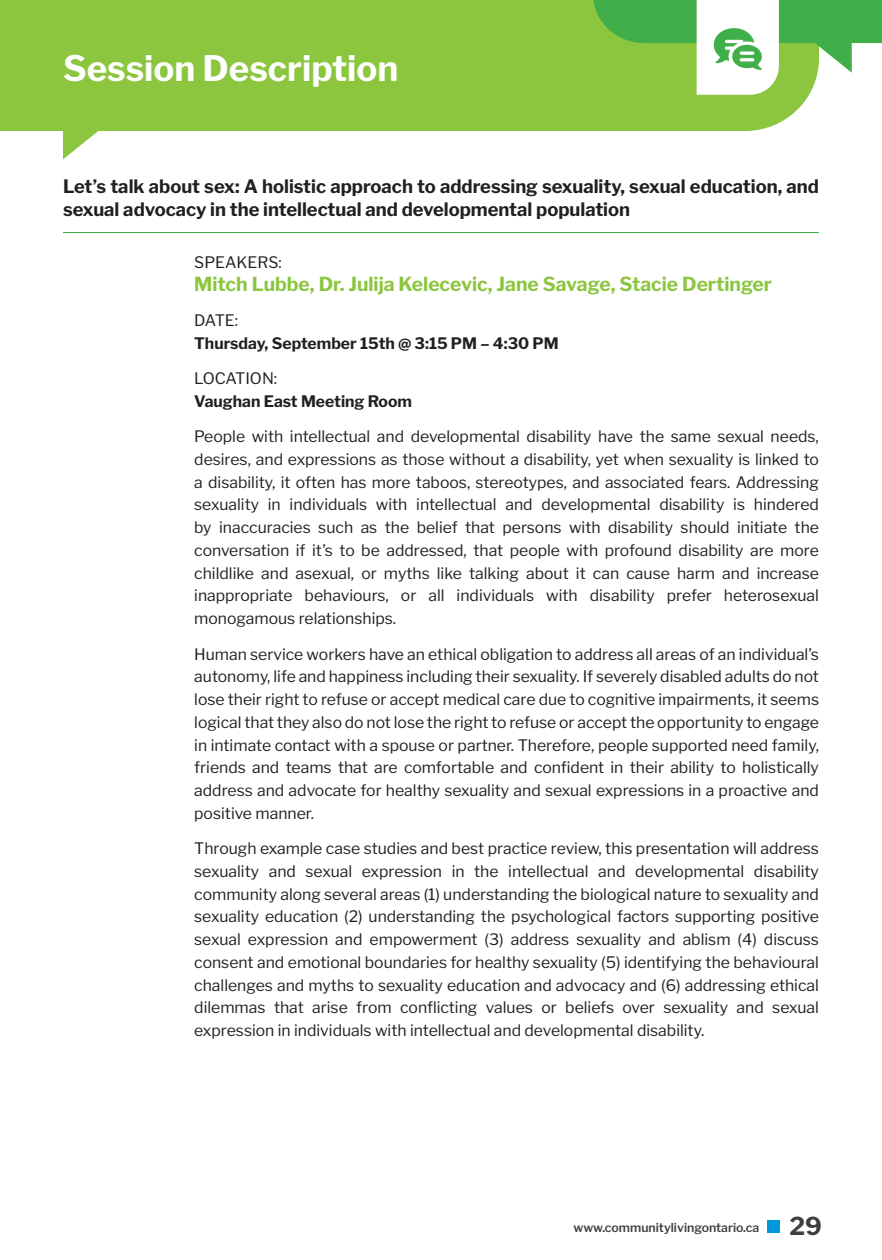
<style>
.page{position:relative;width:882px;height:1260px;background:#fff}
.page>*{position:absolute;margin:0;border:0;box-sizing:border-box;transform-origin:0 0}
.t1{font:700 35px "Libre Franklin";color:#fff}
.COLUMN_1{font:700 19.25px "Libre Franklin";color:#8bc63e}
.COLUMN_1-2{font:700 18.38px/22.8px "Libre Franklin";color:#231f20}
.COLUMN_1-3{font:15.75px/22.8px "Libre Franklin";color:#231f20;text-align:justify}
.COLUMN_1-4{font:700 15.75px/22.8px "Libre Franklin";color:#231f20}
.t2{font:600 12.25px "Libre Franklin";color:#413f41}
.s1{font-weight:400}
.s2{font-weight:700;font-size:24.5px;color:#3e3e3f}
</style>
<div class="page">
<div style="left:0;top:0;width:809px;height:131px;background:#8bc63e"></div>
<svg style="left:63px;top:105px;width:67px;height:54px"></svg>
<svg style="left:593px;top:0;width:289px;height:95px"></svg>
<hr style="left:63px;top:232px;width:756px;height:1px;background:#40ae49">
<div style="left:767px;top:1220px;width:13px;height:13px;background:#0097db"></div>
<p class="t1" style="left:63px;top:41px;width:337px">Session Description</p>
<p class="COLUMN_1-2" style="left:63px;top:174px;width:758px">Let’s talk about sex: A holistic approach to addressing sexuality, sexual education, and sexual advocacy in the intellectual and developmental population</p>
<p class="COLUMN_1-3" style="left:194px;top:249px;width:89px">SPEAKERS:</p>
<p class="COLUMN_1" style="left:194px;top:269px;width:579px">Mitch Lubbe, Dr. Julija Kelecevic, Jane Savage, Stacie Dertinger</p>
<p class="COLUMN_1-4" style="left:194px;top:307px;width:366px"><span class="s1">DATE:<br></span>Thursday, September 15th @ 3:15 PM – 4:30 PM</p>
<p class="COLUMN_1-4" style="left:194px;top:366px;width:219px"><span class="s1">LOCATION:<br></span>Vaughan East Meeting Room</p>
<p class="COLUMN_1-3" style="left:194px;top:424px;width:626px">People with intellectual and developmental disability have the same sexual needs, desires, and expressions as those without a disability, yet when sexuality is linked to a disability, it often has more taboos, stereotypes, and associated fears. Addressing sexuality in individuals with intellectual and developmental disability is hindered by inaccuracies such as the belief that persons with disability should initiate the conversation if it’s to be addressed, that people with profound disability are more childlike and asexual, or myths like talking about it can cause harm and increase inappropriate behaviours, or all individuals with disability prefer heterosexual monogamous relationships.</p>
<p class="COLUMN_1-3" style="left:194px;top:641px;width:626px">Human service workers have an ethical obligation to address all areas of an individual’s autonomy, life and happiness including their sexuality. If severely disabled adults do not lose their right to refuse or accept medical care due to cognitive impairments, it seems logical that they also do not lose the right to refuse or accept the opportunity to engage in intimate contact with a spouse or partner. Therefore, people supported need family, friends and teams that are comfortable and confident in their ability to holistically address and advocate for healthy sexuality and sexual expressions in a proactive and positive manner.</p>
<p class="COLUMN_1-3" style="left:194px;top:836px;width:626px">Through example case studies and best practice review, this presentation will address sexuality and sexual expression in the intellectual and developmental disability community along several areas (1) understanding the biological nature to sexuality and sexuality education (2) understanding the psychological factors supporting positive sexual expression and empowerment (3) address sexuality and ablism (4) discuss consent and emotional boundaries for healthy sexuality (5) identifying the behavioural challenges and myths to sexuality education and advocacy and (6) addressing ethical dilemmas that arise from conflicting values or beliefs over sexuality and sexual expression in individuals with intellectual and developmental disability.</p>
<p class="t2" style="left:574px;top:1218px;width:250px">www.communitylivingontario.ca <span class="s2">29</span></p>
</div>
